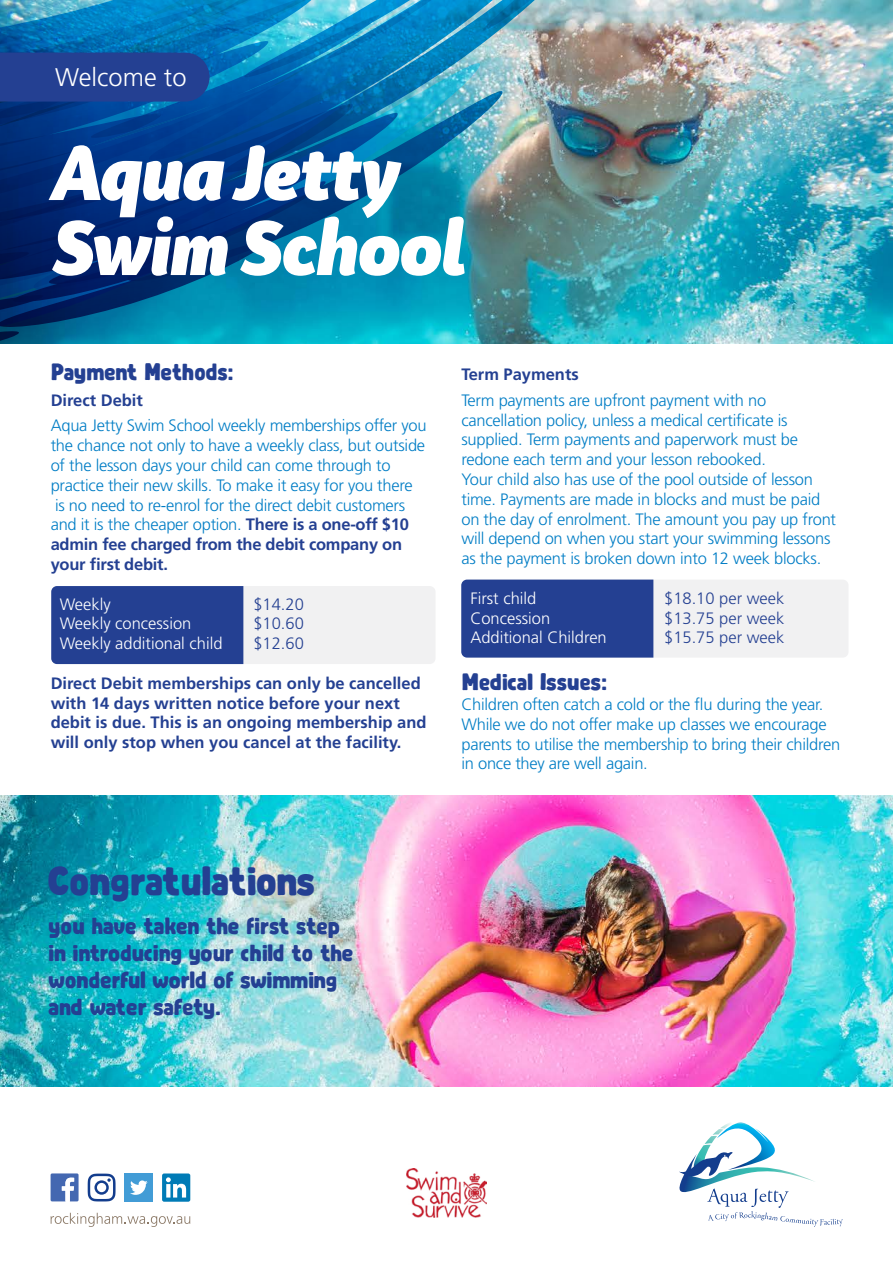
<style>
.page{position:relative;width:893px;height:1263px;background:#fff}
.page>*{position:absolute;margin:0;border:0;box-sizing:border-box;transform-origin:0 0}
.t1{font:italic 900 75px/75px "Bw Surco";letter-spacing:-.02em;color:#fff}
.t2{font:39px "Abraham";letter-spacing:-.005em;color:#244092}
.t3{font:300 25.5px "Frutiger LT Std";color:#fff}
.t4{font:22.5px/27px "Abraham";color:#244092}
.t5{font:300 16.5px/19.8px "Frutiger LT Std";letter-spacing:-.015em;color:#007dc5}
.t6{font:700 16.5px/19.8px "Frutiger LT Std";color:#244092}
.t7{font:300 16.5px "Frutiger LT Std";color:#fff}
.t8{font:300 16.5px "Frutiger LT Std";color:#244092}
.s1{font-weight:700;color:#244092}
</style>
<div class="page">
<img style="left:879px;top:0;width:14px;height:344px">
<img style="left:0;top:0;width:879px;height:344px">
<img style="left:0;top:796px;width:893px;height:290px">
<div style="left:51px;top:586px;width:384px;height:78px;background:#f1f1f2;border-radius:6px"></div>
<div style="left:51px;top:586px;width:192px;height:78px;background:#244092"></div>
<div style="left:0;top:53px;width:210px;height:49px;background:#244092"></div>
<div style="left:464px;top:580px;width:384px;height:78px;background:#f1f1f2;border-radius:6px"></div>
<div style="left:461px;top:580px;width:192px;height:78px;background:#244092"></div>
<img style="left:407px;top:1168px;width:79px;height:50px">
<svg style="left:679px;top:1122px;width:164px;height:105px"></svg>
<svg style="left:51px;top:1213px;width:139px;height:14px"></svg>
<svg style="left:88px;top:1173px;width:28px;height:28px"></svg>
<svg style="left:51px;top:1173px;width:28px;height:28px"></svg>
<div style="left:162px;top:1173px;width:28px;height:29px;background:#007bb6;border-radius:2px"></div>
<svg style="left:166px;top:1177px;width:20px;height:20px"></svg>
<div style="left:125px;top:1173px;width:28px;height:29px;background:#429cd6"></div>
<svg style="left:130px;top:1180px;width:18px;height:15px"></svg>
<h3 class="t3" style="left:55px;top:62px;width:133px">Welcome to</h3>
<h1 class="t1" style="left:52px;top:132px;width:415px">Aqua Jetty<br>Swim School</h1>
<h3 class="t4" style="left:51px;top:359px;width:184px">Payment Methods:</h3>
<p class="t6" style="left:51px;top:390px;width:94px">Direct Debit</p>
<p class="t5" style="left:51px;top:416px;width:378px">Aqua Jetty Swim School weekly memberships offer you the chance not only to have a weekly class, but outside of the lesson days your child can come through to practice their new skills. To make it easy for you there<br>is no need to re-enrol for the direct debit customers and it is the cheaper option. <span class="s1">There is a one-off $10 admin fee charged from the debit company on your first debit.</span></p>
<p class="t7" style="left:60px;top:594px;width:53px">Weekly</p>
<p class="t8" style="left:253px;top:594px;width:52px">$14.20</p>
<p class="t7" style="left:60px;top:614px;width:133px">Weekly concession</p>
<p class="t8" style="left:253px;top:614px;width:52px">$10.60</p>
<p class="t7" style="left:60px;top:634px;width:164px">Weekly additional child</p>
<p class="t8" style="left:253px;top:634px;width:52px">$12.60</p>
<p class="t6" style="left:51px;top:673px;width:377px">Direct Debit memberships can only be cancelled with 14 days written notice before your next debit is due. This is an ongoing membership and will only stop when you cancel at the facility.</p>
<p class="t6" style="left:461px;top:365px;width:119px">Term Payments</p>
<p class="t5" style="left:461px;top:390px;width:376px">Term payments are upfront payment with no cancellation policy, unless a medical certificate is supplied. Term payments and paperwork must be redone each term and your lesson rebooked.<br>Your child also has use of the pool outside of lesson time. Payments are made in blocks and must be paid on the day of enrolment. The amount you pay up front will depend on when you start your swimming lessons as the payment is broken down into 12 week blocks.</p>
<p class="t7" style="left:470px;top:589px;width:67px">First child</p>
<p class="t8" style="left:664px;top:589px;width:122px">$18.10 per week</p>
<p class="t7" style="left:470px;top:608px;width:81px">Concession</p>
<p class="t8" style="left:664px;top:608px;width:122px">$13.75 per week</p>
<p class="t7" style="left:470px;top:628px;width:138px">Additional Children</p>
<p class="t8" style="left:664px;top:628px;width:122px">$15.75 per week</p>
<h3 class="t4" style="left:461px;top:668px;width:147px">Medical Issues:</h3>
<p class="t5" style="left:461px;top:695px;width:380px">Children often catch a cold or the flu during the year.<br>While we do not offer make up classes we encourage parents to utilise the membership to bring their children in once they are well again.</p>
<h2 class="t2" style="left:47px;top:857px;width:270px">Congratulations</h2>
<h3 class="t4" style="left:49px;top:912px;width:306px">you have taken the first step in introducing your child to the wonderful world of swimming and water safety.</h3>
</div>
